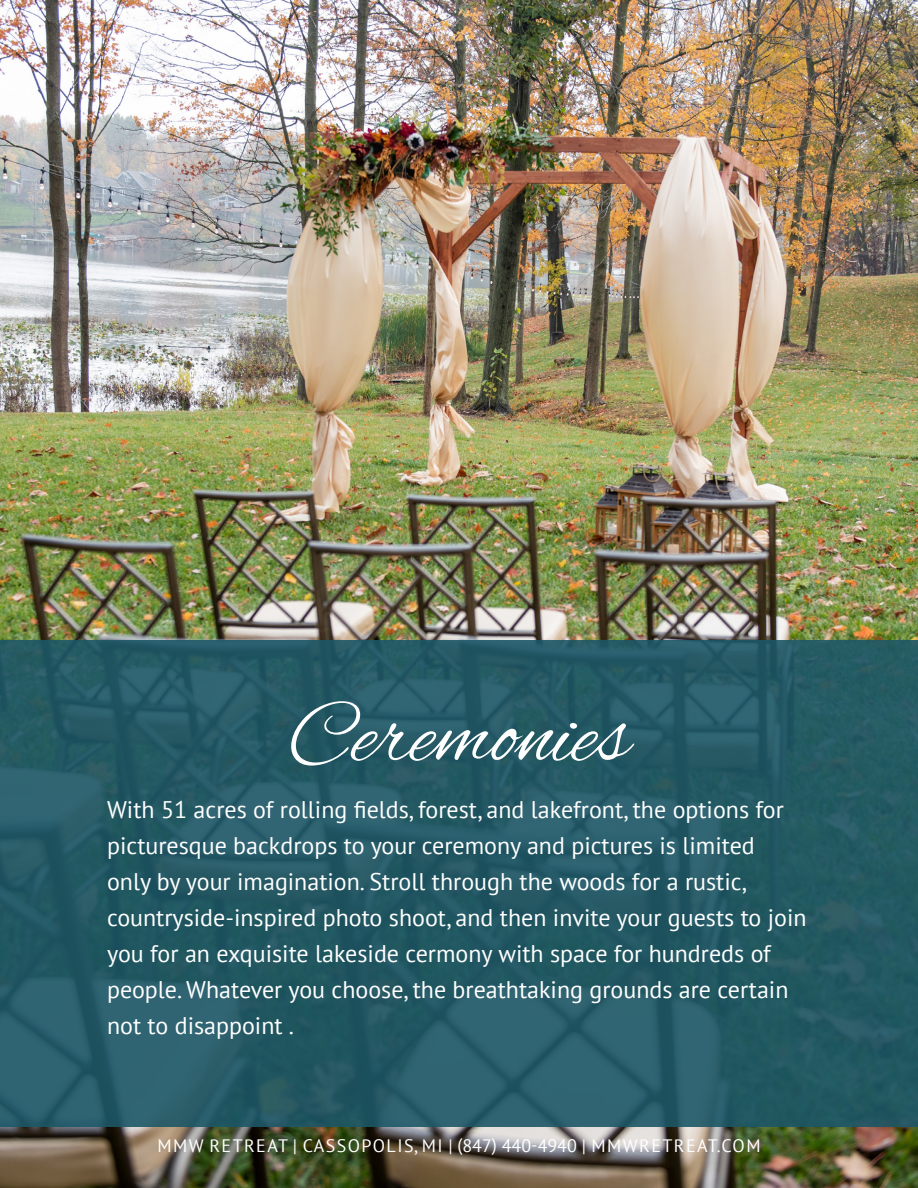
<style>
.page{position:relative;width:918px;height:1188px;background:#fff}
.page>*{position:absolute;margin:0;border:0;box-sizing:border-box;transform-origin:0 0}
.t1{font:90px "Alex Brush";color:#fff}
.Paragraph_Style_1{font:24px/36px "PT Sans";color:#fff}
.t2{font:18px "PT Sans";letter-spacing:.08em;color:#fff}
</style>
<div class="page">
<img style="left:0;top:0;width:918px;height:1188px">
<div style="left:0;top:640px;width:918px;height:487px;background:linear-gradient(to right,#275b68,#255a64)"></div>
<p class="t1" style="left:288px;top:685px;width:343px">Ceremonies</p>
<p class="Paragraph_Style_1" style="left:107px;top:791px;width:701px">With 51 acres of rolling fields, forest, and lakefront, the options for picturesque backdrops to your ceremony and pictures is limited<br>only by your imagination. Stroll through the woods for a rustic, countryside-inspired photo shoot, and then invite your guests to join you for an exquisite lakeside cermony with space for hundreds of people. Whatever you choose, the breathtaking grounds are certain not to disappoint .</p>
<p class="t2" style="left:157px;top:1134px;width:605px">MMW RETREAT | CASSOPOLIS, MI | (847) 440-4940 | MMWRETREAT.COM</p>
</div>
